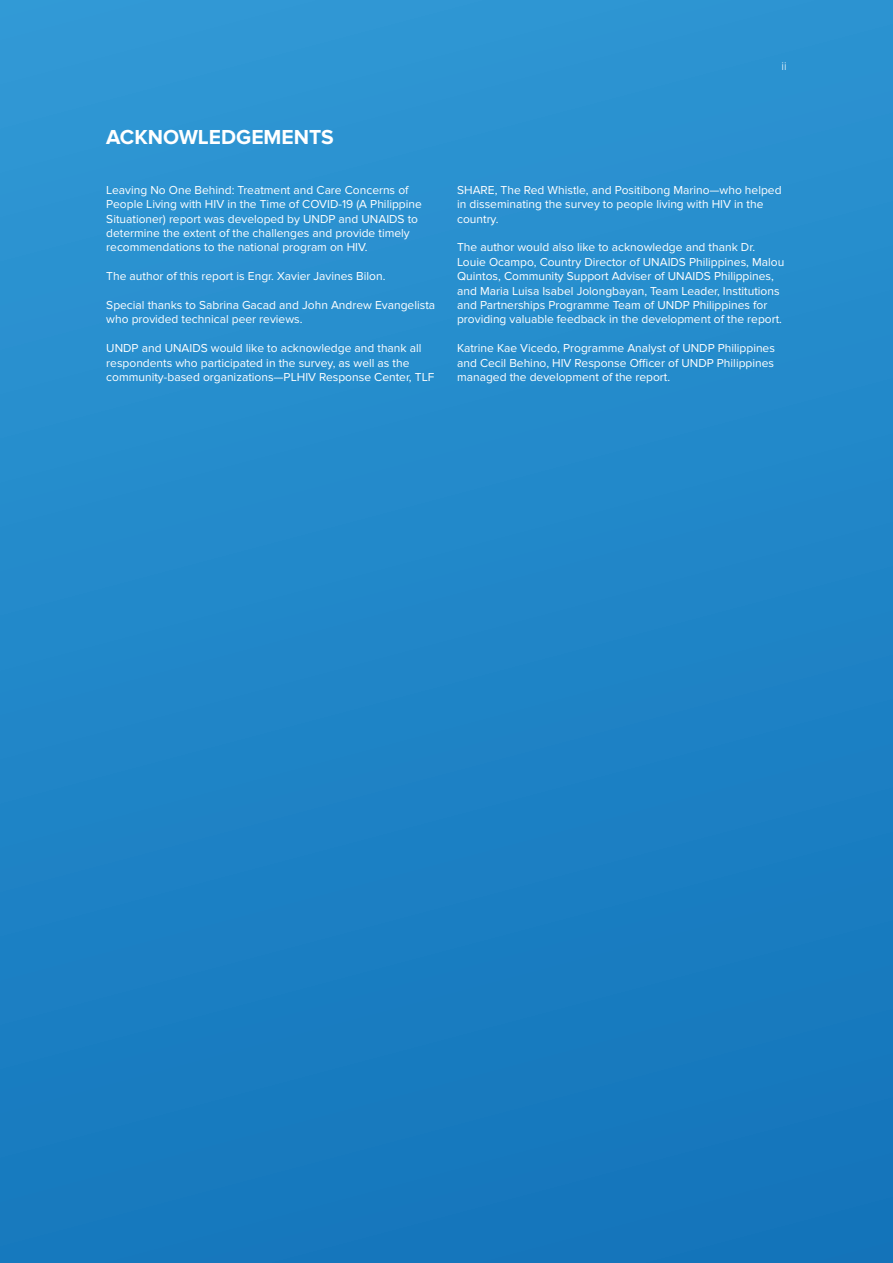
<style>
.page{position:relative;width:893px;height:1263px;background:#fff}
.page>*{position:absolute;margin:0;border:0;box-sizing:border-box;transform-origin:0 0}
.t1{font:700 21px "Proxima Nova";color:#fff}
.t2{font:12px/14.4px "Proxima Nova";color:#fff}
.t3{font:300 12px "Proxima Nova";color:#fff}
</style>
<div class="page">
<div style="left:0;top:0;width:893px;height:1263px;background:linear-gradient(to bottom,#2e96d4,#1475bc)"></div>
<p class="t3" style="left:781px;top:60px;width:7px">ii</p>
<p class="t1" style="left:106px;top:125px;width:229px">ACKNOWLEDGEMENTS</p>
<p class="t2" style="left:106px;top:183px;width:317px">Leaving No One Behind: Treatment and Care Concerns of People Living with HIV in the Time of COVID-19 (A Philippine Situationer) report was developed by UNDP and UNAIDS to determine the extent of the challenges and provide timely recommendations to the national program on HIV.</p>
<p class="t2" style="left:106px;top:269px;width:281px">The author of this report is Engr. Xavier Javines Bilon.</p>
<p class="t2" style="left:106px;top:298px;width:330px">Special thanks to Sabrina Gacad and John Andrew Evangelista who provided technical peer reviews.</p>
<p class="t2" style="left:106px;top:341px;width:330px">UNDP and UNAIDS would like to acknowledge and thank all respondents who participated in the survey, as well as the community-based organizations—PLHIV Response Center, TLF</p>
<p class="t2" style="left:457px;top:183px;width:326px">SHARE, The Red Whistle, and Positibong Marino—who helped in disseminating the survey to people living with HIV in the country.</p>
<p class="t2" style="left:457px;top:240px;width:329px">The author would also like to acknowledge and thank Dr.<br>Louie Ocampo, Country Director of UNAIDS Philippines, Malou Quintos, Community Support Adviser of UNAIDS Philippines, and Maria Luisa Isabel Jolongbayan, Team Leader, Institutions and Partnerships Programme Team of UNDP Philippines for providing valuable feedback in the development of the report.</p>
<p class="t2" style="left:457px;top:341px;width:319px;text-align:justify">Katrine Kae Vicedo, Programme Analyst of UNDP Philippines and Cecil Behino, HIV Response Officer of UNDP Philippines managed the development of the report.</p>
</div>
